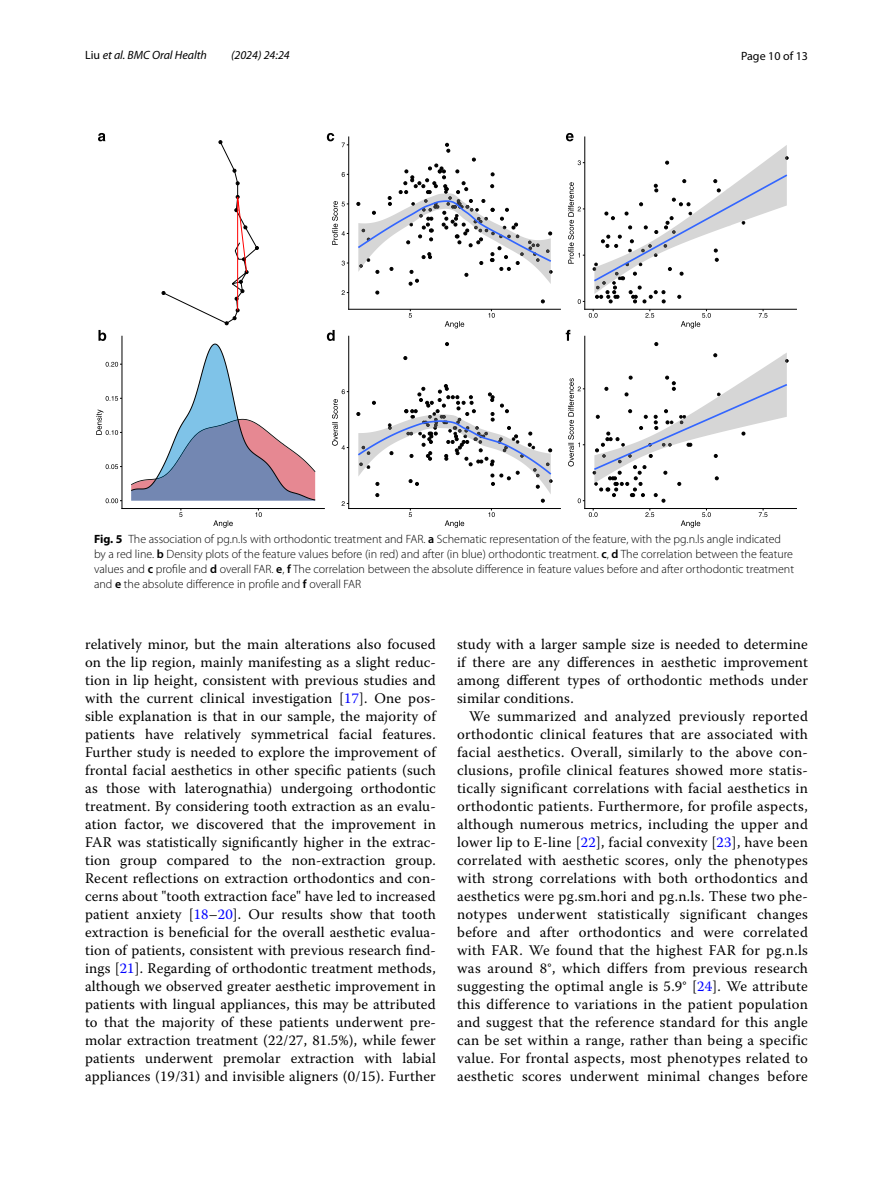
<style>
.page{position:relative;width:893px;height:1187px;background:#fff}
.page>*{position:absolute;margin:0;border:0;box-sizing:border-box;transform-origin:0 0}
.t1{font:14.7px/18px "Warnock Pro";letter-spacing:.01em;color:#000;text-align:justify}
.t2{font:300 12px/15px "Myriad Pro";color:#000}
.t3{font:italic 12px "Myriad Pro";color:#000}
.t4{font:12px "Myriad Pro";color:#000}
.s1{font-style:normal}
.s2{font-weight:700}
.s3{font-weight:600}
.s4{color:#00f}
</style>
<div class="page">
<svg style="left:162px;top:140px;width:97px;height:185px"></svg>
<svg style="left:131px;top:343px;width:185px;height:158px"></svg>
<hr style="left:122px;top:336px;width:1px;height:172px;background:#000">
<svg style="left:106px;top:498px;width:16px;height:5px"></svg>
<svg style="left:106px;top:464px;width:16px;height:5px"></svg>
<svg style="left:106px;top:396px;width:16px;height:5px"></svg>
<svg style="left:106px;top:362px;width:16px;height:4px"></svg>
<hr style="left:122px;top:508px;width:202px;height:1px;background:#000">
<svg style="left:179px;top:509px;width:3px;height:8px"></svg>
<svg style="left:255px;top:509px;width:7px;height:8px"></svg>
<svg style="left:213px;top:520px;width:20px;height:7px"></svg>
<svg style="left:96px;top:409px;width:26px;height:26px"></svg>
<svg style="left:445px;top:143px;width:5px;height:9px"></svg>
<svg style="left:541px;top:299px;width:4px;height:4px"></svg>
<svg style="left:356px;top:158px;width:197px;height:127px"></svg>
<hr style="left:348px;top:137px;width:1px;height:172px;background:#000">
<svg style="left:342px;top:290px;width:7px;height:5px"></svg>
<svg style="left:342px;top:261px;width:7px;height:4px"></svg>
<svg style="left:342px;top:172px;width:7px;height:5px"></svg>
<svg style="left:342px;top:143px;width:7px;height:4px"></svg>
<hr style="left:349px;top:309px;width:211px;height:1px;background:#000">
<svg style="left:409px;top:309px;width:3px;height:9px"></svg>
<svg style="left:488px;top:309px;width:7px;height:9px"></svg>
<svg style="left:445px;top:321px;width:19px;height:7px"></svg>
<svg style="left:332px;top:201px;width:17px;height:44px"></svg>
<hr style="left:585px;top:309px;width:211px;height:1px;background:#000">
<svg style="left:445px;top:342px;width:4px;height:4px"></svg>
<svg style="left:404px;top:356px;width:3px;height:4px"></svg>
<svg style="left:356px;top:384px;width:197px;height:118px"></svg>
<hr style="left:348px;top:336px;width:1px;height:172px;background:#000">
<svg style="left:342px;top:501px;width:7px;height:5px"></svg>
<hr style="left:349px;top:508px;width:211px;height:1px;background:#000">
<svg style="left:409px;top:509px;width:3px;height:8px"></svg>
<svg style="left:488px;top:509px;width:7px;height:8px"></svg>
<svg style="left:445px;top:520px;width:19px;height:7px"></svg>
<svg style="left:332px;top:389px;width:17px;height:61px"></svg>
<hr style="left:584px;top:336px;width:1px;height:172px;background:#000">
<hr style="left:585px;top:508px;width:211px;height:1px;background:#000">
<svg style="left:568px;top:352px;width:221px;height:175px"></svg>
<svg style="left:327px;top:330px;width:8px;height:11px"></svg>
<svg style="left:98px;top:330px;width:8px;height:11px"></svg>
<svg style="left:566px;top:133px;width:223px;height:213px"></svg>
<svg style="left:327px;top:133px;width:7px;height:8px"></svg>
<svg style="left:98px;top:133px;width:7px;height:8px"></svg>
<p class="t3" style="left:85px;top:48px;width:124px"><span class="s1">Liu</span> et al. BMC Oral Health</p>
<p class="t3" style="left:231px;top:48px;width:60px">(2024) 24:24</p>
<p class="t4" style="left:741px;top:48px;width:68px">Page 10 of 13</p>
<p class="t2" style="left:94px;top:531px;width:701px"><span class="s2">Fig. 5</span> The association of pg.n.ls with orthodontic treatment and FAR. <span class="s3">a</span> Schematic representation of the feature, with the pg.n.ls angle indicated by a red line. <span class="s3">b</span> Density plots of the feature values before (in red) and after (in blue) orthodontic treatment. <span class="s3">c</span>, <span class="s3">d</span> The correlation between the feature values and <span class="s3">c</span> profile and <span class="s3">d</span> overall FAR. <span class="s3">e</span>, <span class="s3">f</span> The correlation between the absolute difference in feature values before and after orthodontic treatment and <span class="s3">e</span> the absolute difference in profile and <span class="s3">f</span> overall FAR</p>
<p class="t1" style="left:85px;top:635px;width:352px">relatively minor, but the main alterations also focused on the lip region, mainly manifesting as a slight reduc&shy;tion in lip height, consistent with previous studies and with the current clinical investigation [<span class="s4">17</span>]. One pos&shy;sible explanation is that in our sample, the majority of patients have relatively symmetrical facial features.<br>Further study is needed to explore the improvement of frontal facial aesthetics in other specific patients (such as those with laterognathia) undergoing orthodontic treatment. By considering tooth extraction as an evalu&shy;ation factor, we discovered that the improvement in FAR was statistically significantly higher in the extrac&shy;tion group compared to the non-extraction group.<br>Recent reflections on extraction orthodontics and con&shy;cerns about "tooth extraction face" have led to increased patient anxiety [<span class="s4">18</span>–<span class="s4">20</span>]. Our results show that tooth extraction is beneficial for the overall aesthetic evalua&shy;tion of patients, consistent with previous research find&shy;ings [<span class="s4">21</span>]. Regarding of orthodontic treatment methods, although we observed greater aesthetic improvement in patients with lingual appliances, this may be attributed to that the majority of these patients underwent pre&shy;molar extraction treatment (22/27, 81.5%), while fewer patients underwent premolar extraction with labial appliances (19/31) and invisible aligners (0/15). Further</p>
<p class="t1" style="left:457px;top:635px;width:352px">study with a larger sample size is needed to determine if there are any differences in aesthetic improvement among different types of orthodontic methods under similar conditions.</p>
<p class="t1" style="left:457px;top:707px;width:352px;text-indent:12px">We summarized and analyzed previously reported orthodontic clinical features that are associated with facial aesthetics. Overall, similarly to the above con&shy;clusions, profile clinical features showed more statis&shy;tically significant correlations with facial aesthetics in orthodontic patients. Furthermore, for profile aspects, although numerous metrics, including the upper and lower lip to E-line [<span class="s4">22</span>], facial convexity [<span class="s4">23</span>], have been correlated with aesthetic scores, only the phenotypes with strong correlations with both orthodontics and aesthetics were pg.sm.hori and pg.n.ls. These two phe&shy;notypes underwent statistically significant changes before and after orthodontics and were correlated with FAR. We found that the highest FAR for pg.n.ls was around 8°, which differs from previous research suggesting the optimal angle is 5.9° [<span class="s4">24</span>]. We attribute this difference to variations in the patient population and suggest that the reference standard for this angle can be set within a range, rather than being a specific value. For frontal aspects, most phenotypes related to aesthetic scores underwent minimal changes before</p>
</div>
